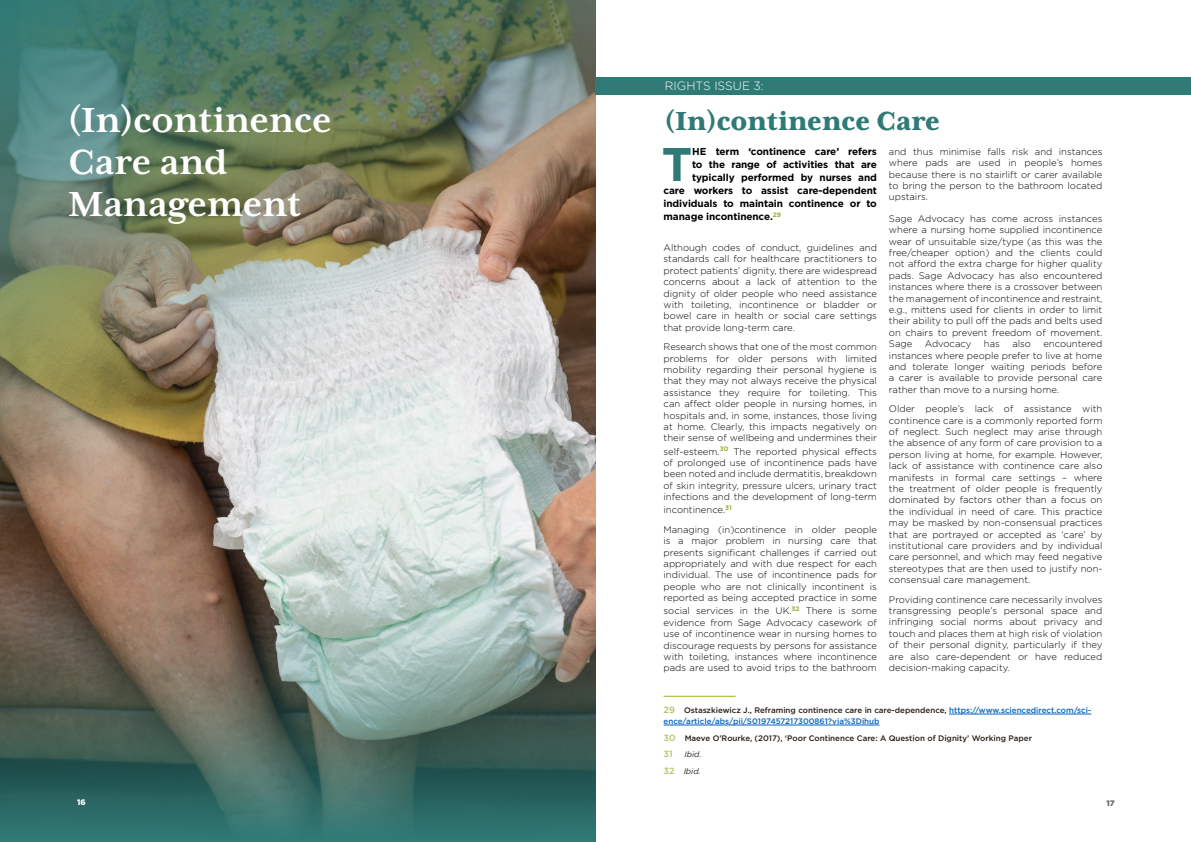
<style>
.page{position:relative;width:1191px;height:842px;background:#fff}
.page>*{position:absolute;margin:0;border:0;box-sizing:border-box;transform-origin:0 0}
.t1{font:700 47.1px "Gotham Pro";color:#2f7a76}
.t2{font:700 40px "Mrs Eaves XL Serif OT";color:#fff}
.t3{font:800 30px "Mrs Eaves XL Serif OT";color:#2f7a76}
.t4{font:300 12px "Gotham Pro";color:#fff}
.t5{font:700 10px "Gotham Pro";letter-spacing:-.01em;color:#000}
.annotation_text{font:300 9.5px/11.4px "Gotham Pro";color:#000;text-align:justify}
.Paragraph_Style_5{font:500 9px "Gotham Pro";color:#b2c264}
.Paragraph_Style_5-2{font:500 8px/11px "Gotham Pro";color:#0563c1}
.Paragraph_Style_5-3{font:500 8px "Gotham Pro";color:#261e18}
.Paragraph_Style_5-4{font:italic 8px "Gotham Pro";color:#261e18}
.t6{font:900 8px "Gotham Pro";color:#fff}
.t7{font:900 8px "Gotham Pro";color:#69696b}
.s1{font-size:9px;color:#b2c264}
.s2{color:#261e18}
.s3{font-weight:500;font-style:normal;font-size:9px;color:#b2c264}
</style>
<div class="page">
<hr style="left:663px;top:696px;width:72px;height:1px;background:#95b02f">
<hr style="left:949px;top:714px;width:142px;height:1px;background:#0563c1">
<hr style="left:663px;top:725px;width:216px;height:1px;background:#0563c1">
<img style="left:0;top:0;width:595px;height:842px">
<div style="left:595px;top:78px;width:596px;height:17px;background:#2f7a76"></div>
<p class="t2" style="left:68px;top:98px;width:265px">(In)continence</p>
<p class="t2" style="left:68px;top:140px;width:161px">Care and</p>
<p class="t2" style="left:68px;top:182px;width:235px">Management</p>
<p class="t4" style="left:665px;top:80px;width:100px">RIGHTS ISSUE 3:</p>
<p class="t3" style="left:665px;top:104px;width:276px">(In)continence Care</p>
<p class="t1" style="left:662px;top:137px;width:32px">T</p>
<p class="t5" style="left:692px;top:146px;width:186px">HE term ‘continence care’ refers</p>
<p class="annotation_text" style="left:889px;top:146px;width:215px">and thus minimise falls risk and instances where pads are used in people’s homes because there is no stairlift or carer available to bring the person to the bathroom located upstairs.</p>
<p class="annotation_text" style="left:889px;top:213px;width:215px">Sage Advocacy has come across instances where a nursing home supplied incontinence wear of unsuitable size/type (as this was the free/cheaper option) and the clients could not afford the extra charge for higher quality pads. Sage Advocacy has also encountered instances where there is a crossover between the management of incontinence and restraint, e.g., mittens used for clients in order to limit their ability to pull off the pads and belts used on chairs to prevent freedom of movement.<br>Sage</p>
<p class="t5" style="left:692px;top:159px;width:186px">to the range of activities that are</p>
<p class="t5" style="left:692px;top:172px;width:186px">typically performed by nurses and</p>
<p class="t5" style="left:663px;top:185px;width:215px">care workers to assist care-dependent</p>
<p class="t5" style="left:663px;top:198px;width:215px">individuals to maintain continence or to</p>
<p class="t5" style="left:663px;top:211px;width:119px">manage incontinence.<sup>29</sup></p>
<p class="annotation_text" style="left:663px;top:242px;width:215px">Although codes of conduct, guidelines and standards call for healthcare practitioners to protect patients’ dignity, there are widespread concerns about a lack of attention to the dignity of older people who need assistance with toileting, incontinence or bladder or bowel care in health or social care settings that provide long-term care.</p>
<p class="annotation_text" style="left:663px;top:341px;width:215px">Research shows that one of the most common problems for older persons with limited mobility regarding their personal hygiene is that they may not always receive the physical assistance they require for toileting. This can affect older people in nursing homes, in hospitals and, in some, instances, those living at home. Clearly, this impacts negatively on their sense of wellbeing and undermines their</p>
<p class="annotation_text" style="left:663px;top:446px;width:215px">self-esteem.<sup>30</sup> The reported physical effects of prolonged use of incontinence pads have been noted and include dermatitis, breakdown of skin integrity, pressure ulcers, urinary tract infections and the development of long-term</p>
<p class="annotation_text" style="left:663px;top:504px;width:70px">incontinence.<sup>31</sup></p>
<p class="annotation_text" style="left:663px;top:524px;width:215px">Managing (in)continence in older people is a major problem in nursing care that presents significant challenges if carried out appropriately and with due respect for each individual. The use of incontinence pads for people who are not clinically incontinent is reported as being accepted practice in some</p>
<p class="annotation_text" style="left:663px;top:605px;width:215px">social services in the UK.<sup>32</sup> There is some evidence from Sage Advocacy casework of use of incontinence wear in nursing homes to discourage requests by persons for assistance with toileting, instances where incontinence pads are used to avoid trips to the bathroom</p>
<p class="Paragraph_Style_5-2" style="left:663px;top:704px;width:429px"><span class="s1">29</span> <span class="s2">Ostaszkiewicz J., Reframing continence care in care-dependence,</span> https://www.sciencedirect.com/sci&shy;ence/article/abs/pii/S0197457217300861?via%3Dihub</p>
<p class="Paragraph_Style_5-3" style="left:663px;top:733px;width:370px"><span class="s1">30</span> Maeve O’Rourke, (2017), ‘Poor Continence Care: A Question of Dignity’ Working Paper</p>
<p class="Paragraph_Style_5" style="left:663px;top:749px;width:11px">31</p>
<p class="Paragraph_Style_5-4" style="left:684px;top:750px;width:19px">Ibid.</p>
<p class="Paragraph_Style_5-4" style="left:663px;top:767px;width:39px"><span class="s3">32</span> Ibid.</p>
<p class="annotation_text" style="left:889px;top:338px;width:215px;text-indent:154px">encountered instances where people prefer to live at home and tolerate longer waiting periods before a carer is available to provide personal care rather than move to a nursing home.</p>
<p class="annotation_text" style="left:889px;top:403px;width:215px">Older people’s lack of assistance with continence care is a commonly reported form of neglect. Such neglect may arise through the absence of any form of care provision to a person living at home, for example. However, lack of assistance with continence care also manifests in formal care settings – where the treatment of older people is frequently dominated by factors other than a focus on the individual in need of care. This practice may be masked by non-consensual practices that are portrayed or accepted as ‘care’ by institutional care providers and by individual care personnel, and which may feed negative stereotypes that are then used to justify non&shy;consensual care management.</p>
<p class="annotation_text" style="left:889px;top:594px;width:215px">Providing continence care necessarily involves transgressing people’s personal space and infringing social norms about privacy and touch and places them at high risk of violation of their personal dignity, particularly if they are also care-dependent or have reduced decision-making capacity.</p>
<p class="annotation_text" style="left:924px;top:338px;width:48px">Advocacy</p>
<p class="annotation_text" style="left:984px;top:338px;width:17px">has</p>
<p class="annotation_text" style="left:1012px;top:338px;width:20px">also</p>
<p class="t6" style="left:77px;top:797px;width:10px">16</p>
<p class="t7" style="left:1106px;top:799px;width:10px">17</p>
</div>
